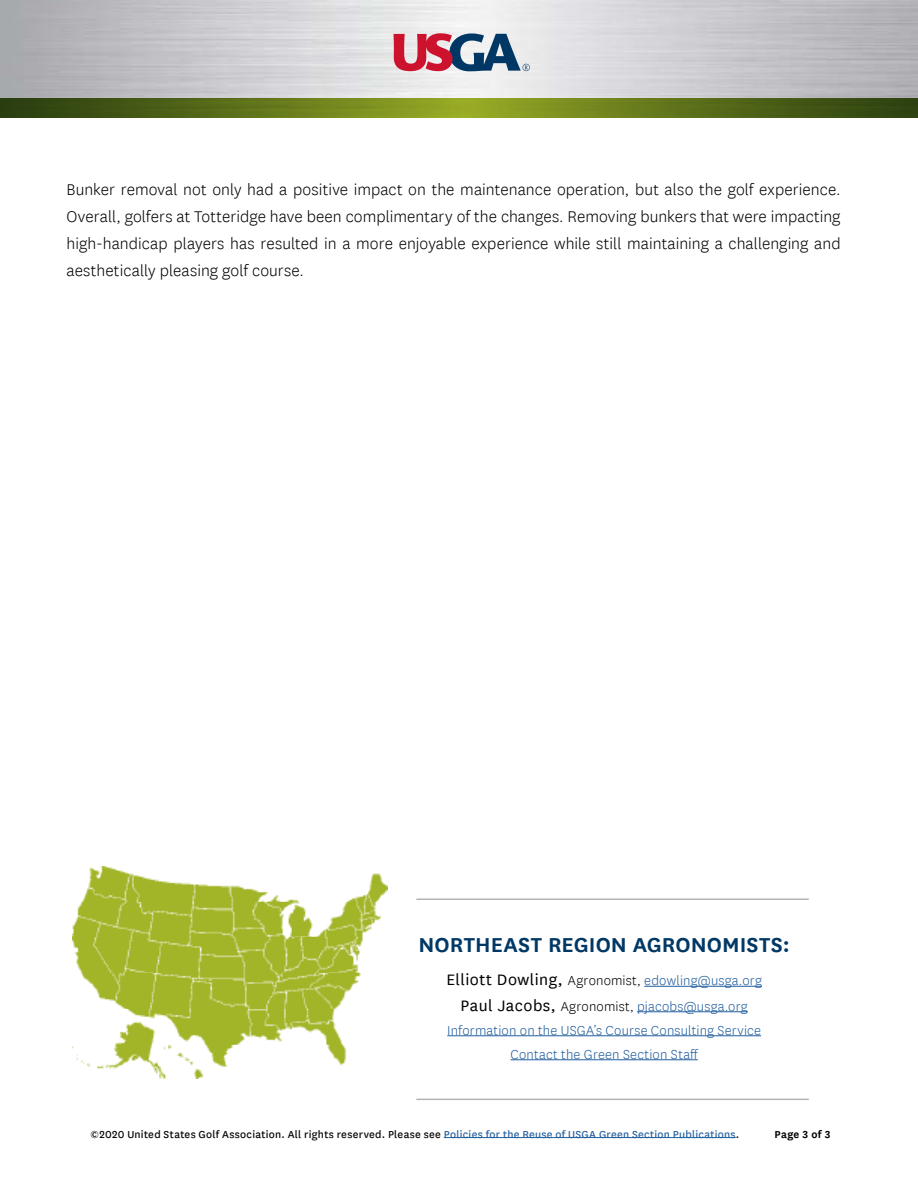
<style>
.page{position:relative;width:918px;height:1188px;background:#fff}
.page>*{position:absolute;margin:0;border:0;box-sizing:border-box;transform-origin:0 0}
.t1{font:600 24px "National";color:#003865}
.t2{font:300 18px/27px "National";letter-spacing:.005em;color:#000;text-align:justify}
.t3{font:300 15px/25.5px "National";letter-spacing:.01em;color:#215e9e;text-align:center}
.t4{font:12px "National";letter-spacing:.025em;color:#000}
.t5{font:600 12px "National";letter-spacing:.035em;color:#000}
.s1{font-weight:400;font-size:18px;color:#000}
.s2{color:#000}
.s3{color:#215e9e}
</style>
<div class="page">
<svg style="left:0;top:98px;width:918px;height:20px;background:#5e711a"></svg>
<svg style="left:394px;top:33px;width:136px;height:38px"></svg>
<hr style="left:444px;top:1137px;width:292px;height:1px;background:#215e9e">
<hr style="left:416px;top:1099px;width:393px;height:1px;background:#b1b3b5">
<hr style="left:644px;top:986px;width:118px;height:1px;background:#215e9e">
<hr style="left:637px;top:1011px;width:111px;height:1px;background:#215e9e">
<hr style="left:447px;top:1035px;width:314px;height:1px;background:#215e9e">
<hr style="left:511px;top:1059px;width:187px;height:1px;background:#215e9e">
<hr style="left:416px;top:898px;width:393px;height:2px;background:#b1b3b5">
<img style="left:72px;top:866px;width:315px;height:212px">
<p class="t2" style="left:67px;top:176px;width:776px">Bunker removal not only had a positive impact on the maintenance operation, but also the golf experience.<br>Overall, golfers at Totteridge have been complimentary of the changes. Removing bunkers that were impacting high-handicap players has resulted in a more enjoyable experience while still maintaining a challenging and aesthetically pleasing golf course.</p>
<h1 class="t1" style="left:419px;top:928px;width:373px">NORTHEAST REGION AGRONOMISTS:</h1>
<p class="t3" style="left:446px;top:967px;width:317px"><span class="s1">Elliott Dowling,</span> <span class="s2">Agronomist,</span> edowling@usga.org<br><span class="s1">Paul Jacobs,</span> <span class="s2">Agronomist,</span> pjacobs@usga.org</p>
<p class="t3" style="left:447px;top:1018px;width:315px;line-height:24px">Information on the USGA’s Course Consulting Service<br>Contact the Green Section Staff</p>
<p class="t4" style="left:91px;top:1126px;width:650px">©2020 United States Golf Association. All rights reserved. Please see <span class="s3">Policies for the Reuse of USGA Green Section Publications</span>.</p>
<p class="t5" style="left:774px;top:1126px;width:58px">Page 3 of 3</p>
</div>
